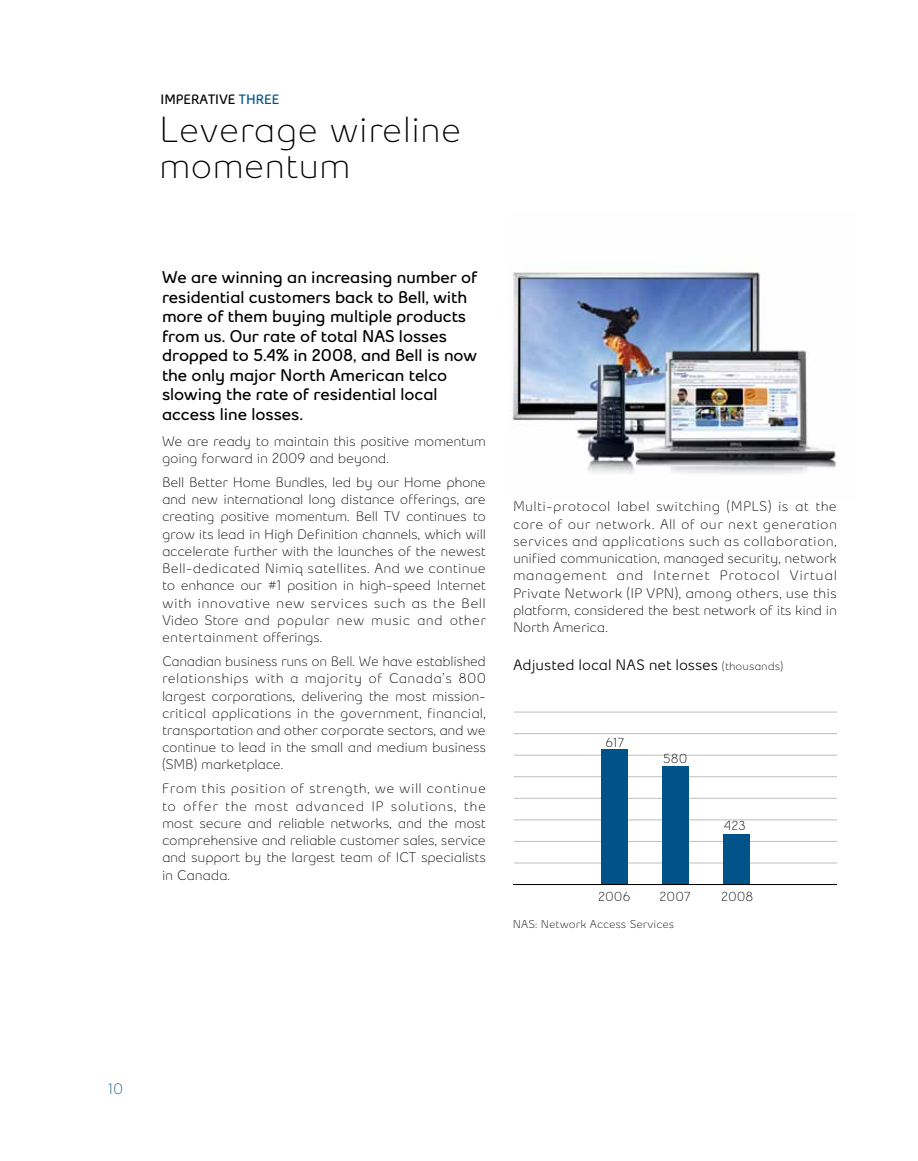
<style>
.page{position:relative;width:918px;height:1161px;background:#fff}
.page>*{position:absolute;margin:0;border:0;box-sizing:border-box;transform-origin:0 0}
.t1{font:36px/36px "Bell Slim";color:#000}
.t2{font:700 16.8px/19.5px "Bell Slim";color:#000}
.t3{font:600 15px "Bell Slim";color:#000}
.t4{font:15px "Bell Slim";color:#005388}
.t5{font:13.8px/17.2px "Bell Slim";letter-spacing:-.02em;color:#000;text-align:justify}
.t6{font:700 13.5px "Bell Slim";color:#000}
.t7{font:12.9px "Bell Slim";color:#000}
.t8{font:11.25px "Bell Slim";color:#000}
.s1{color:#005388}
.s2{font-weight:400;font-size:11.25px}
</style>
<div class="page">
<img style="left:512px;top:263px;width:325px;height:211px">
<hr style="left:514px;top:712px;width:323px;height:1px;background:#bcbec0">
<hr style="left:514px;top:733px;width:323px;height:1px;background:#bcbec0">
<hr style="left:514px;top:755px;width:323px;height:1px;background:#bcbec0">
<hr style="left:514px;top:776px;width:323px;height:1px;background:#bcbec0">
<hr style="left:514px;top:798px;width:323px;height:1px;background:#bcbec0">
<hr style="left:514px;top:820px;width:323px;height:1px;background:#bcbec0">
<hr style="left:514px;top:841px;width:323px;height:1px;background:#bcbec0">
<hr style="left:514px;top:863px;width:323px;height:1px;background:#bcbec0">
<div style="left:662px;top:766px;width:27px;height:119px;background:#005388"></div>
<div style="left:601px;top:749px;width:27px;height:136px;background:#005388"></div>
<div style="left:723px;top:834px;width:27px;height:51px;background:#005388"></div>
<hr style="left:513px;top:884px;width:324px;height:1px;background:#000">
<p class="t6" style="left:160px;top:91px;width:120px">I mperative <span class="s1">THREE</span></p>
<h1 class="t1" style="left:159px;top:112px;width:304px">Leverage wireline momentum</h1>
<p class="t2" style="left:162px;top:268px;width:317px">We are winning an increasing number of residential customers back to Bell, with more of them buying multiple products from us. Our rate of total NAS losses dropped to 5.4% in 2008, and Bell is now the only major North American telco slowing the rate of residential local access line losses.</p>
<p class="t5" style="left:162px;top:432px;width:325px">We are ready to maintain this positive momentum going forward in 2009 and beyond.</p>
<p class="t5" style="left:162px;top:473px;width:326px">Bell Better Home Bundles, led by our Home phone and new international long distance offerings, are creating positive momentum. Bell TV continues to grow its lead in High Definition channels, which will accelerate further with the launches of the newest Bell-dedicated Nimiq satellites. And we continue to enhance our #1 position in high-speed Internet with innovative new services such as the Bell Video Store and popular new music and other entertainment offerings.</p>
<p class="t5" style="left:162px;top:653px;width:326px">Canadian business runs on Bell. We have established relationships with a majority of Canada’s 800 largest corporations, delivering the most mission&shy;critical applications in the government, financial, transportation and other corporate sectors, and we continue to lead in the small and medium business (SMB) marketplace.</p>
<p class="t5" style="left:162px;top:780px;width:326px">From this position of strength, we will continue to offer the most advanced IP solutions, the most secure and reliable networks, and the most comprehensive and reliable customer sales, service and support by the largest team of ICT specialists in Canada.</p>
<p class="t5" style="left:513px;top:498px;width:326px">Multi-protocol label switching (MPLS) is at the core of our network. All of our next generation services and applications such as collaboration, unified communication, managed security, network management and Internet Protocol Virtual Private Network (IP VPN), among others, use this platform, considered the best network of its kind in North America.</p>
<p class="t3" style="left:513px;top:656px;width:272px">Adjusted local NAS net losses <span class="s2">(thousands)</span></p>
<p class="t7" style="left:605px;top:735px;width:21px">617</p>
<p class="t7" style="left:663px;top:751px;width:26px">580</p>
<p class="t7" style="left:724px;top:818px;width:24px">423</p>
<p class="t7" style="left:598px;top:889px;width:34px">2006</p>
<p class="t7" style="left:660px;top:889px;width:33px">2007</p>
<p class="t7" style="left:721px;top:889px;width:34px">2008</p>
<p class="t8" style="left:513px;top:917px;width:163px">NAS: Network Access Services</p>
<p class="t4" style="left:108px;top:1079px;width:17px">10</p>
</div>
